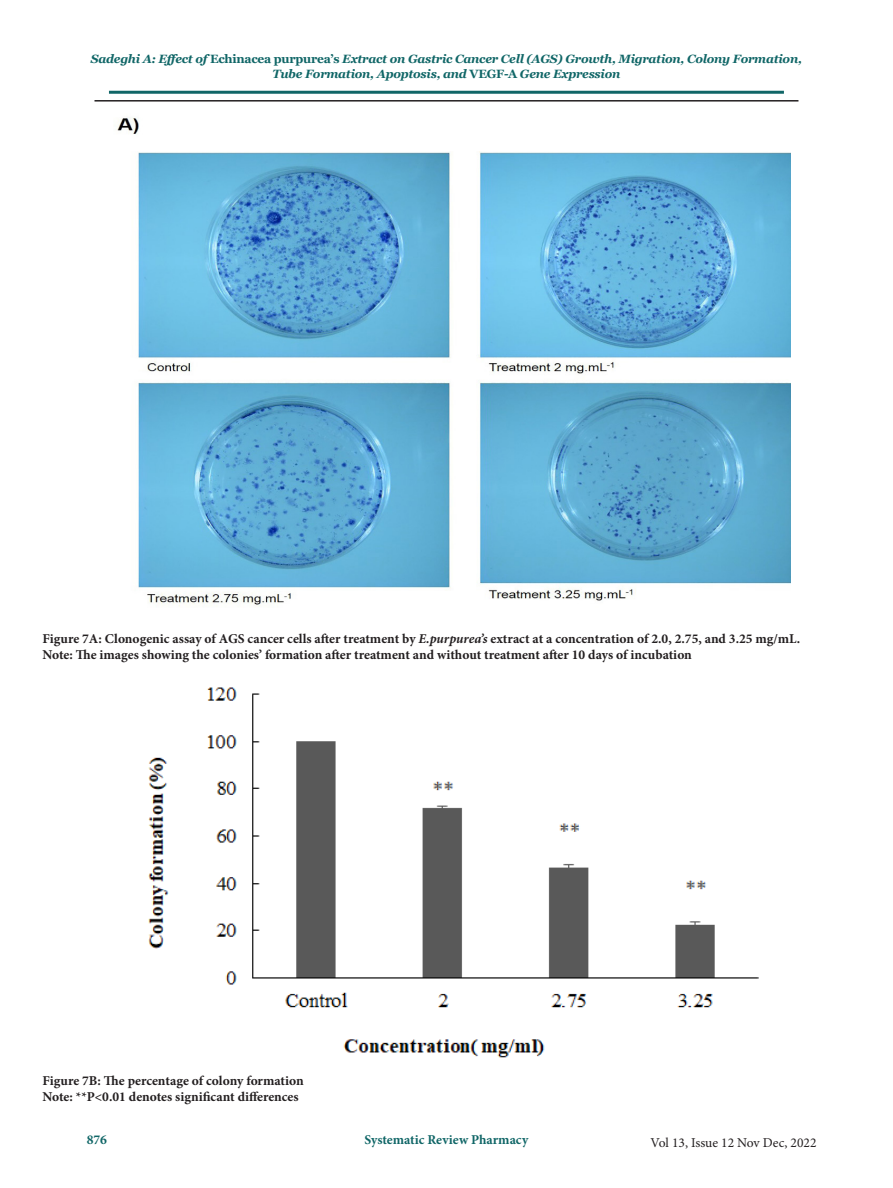
<style>
.page{position:relative;width:893px;height:1188px;background:#fff}
.page>*{position:absolute;margin:0;border:0;box-sizing:border-box;transform-origin:0 0}
.t1{font:700 13.5px/16.2px "Minion Pro";letter-spacing:-.005em;color:#231f20}
.t2{font:700 13.5px "Minion Pro";color:#106667}
.t3{font:13.5px "Minion Pro";color:#231f20}
.t4{font:italic 700 12px/14.4px "Georgia";letter-spacing:-.02em;color:#106667;text-align:center}
.s1{font-style:normal}
.s2{font-style:italic}
</style>
<div class="page">
<hr style="left:109px;top:91px;width:675px;height:3px;background:#106667">
<hr style="left:94px;top:100px;width:704px;height:2px;background:#231f20">
<img style="left:117px;top:118px;width:673px;height:489px">
<img style="left:148px;top:687px;width:611px;height:371px">
<p class="t4" style="left:91px;top:52px;width:713px">Sadeghi A: Effect of <span class="s1">Echinacea purpurea’s</span> Extract on Gastric Cancer Cell (AGS) Growth, Migration, Colony Formation,<br>Tube Formation, Apoptosis, and <span class="s1">VEGF-A</span> Gene Expression</p>
<p class="t1" style="left:42px;top:630px;width:759px">Figure 7A: Clonogenic assay of AGS cancer cells after treatment by <span class="s2">E.purpurea’s</span> extract at a concentration of 2.0, 2.75, and 3.25 mg/mL.<br>Note: The images showing the colonies’ formation after treatment and without treatment after 10 days of incubation</p>
<p class="t1" style="left:43px;top:1072px;width:263px">Figure 7B: The percentage of colony formation<br>Note: **P&lt;0.01 denotes significant differences</p>
<p class="t2" style="left:87px;top:1130px;width:22px">876</p>
<p class="t2" style="left:365px;top:1130px;width:165px">Systematic Review Pharmacy</p>
<p class="t3" style="left:651px;top:1134px;width:167px">Vol 13, Issue 12 Nov Dec, 2022</p>
</div>
